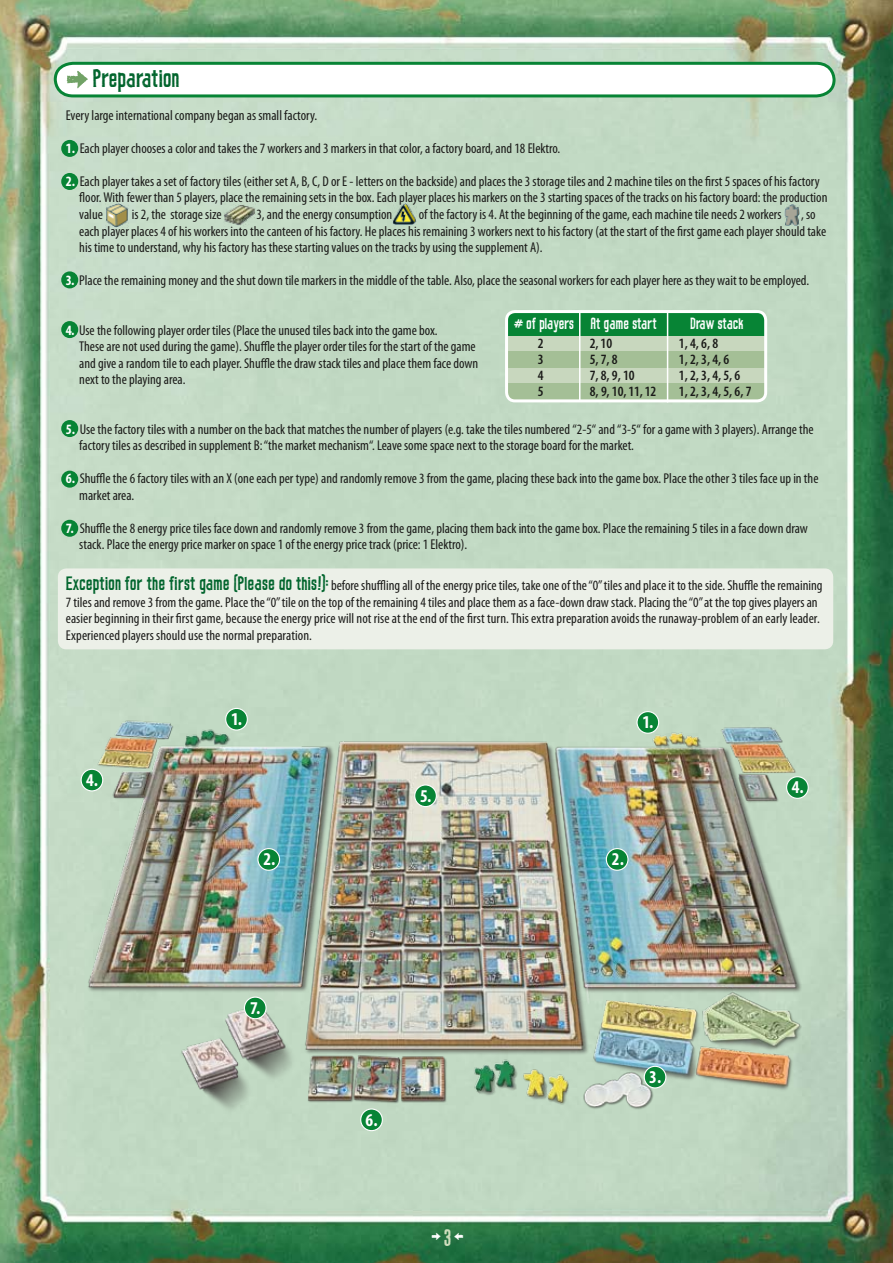
<style>
.page{position:relative;width:893px;height:1263px;background:#fff}
.page>*{position:absolute;margin:0;border:0;box-sizing:border-box;transform-origin:0 0}
.t1{font:24px "Waldmeister";color:#fff}
.t2{font:22.5px "Waldmeister";color:#00642c}
.t3{font:700 condensed 18.15px "Myriad Pro";color:#fff}
.t4{font:condensed 14.25px/16.5px "Myriad Pro";color:#1a1a18}
.t5{font:600 condensed 14.25px "Myriad Pro";color:#1a1a18}
.t6{font:14.25px "Waldmeister";color:#fff}
.s1{font-weight:700;color:#fff}
.s2{font-family:"Waldmeister";font-stretch:normal;font-size:17.25px;color:#00642c}
.s3{font-size:21px;color:#cfdebd}
</style>
<div class="page">
<img style="left:0;top:0;width:893px;height:1263px">
<div style="left:61px;top:140px;width:17px;height:17px;background:#078435;border-radius:50%"></div>
<div style="left:61px;top:173px;width:17px;height:17px;background:#078435;border-radius:50%"></div>
<div style="left:61px;top:271px;width:17px;height:17px;background:#078435;border-radius:50%"></div>
<div style="left:58px;top:568px;width:775px;height:81px;background:#ecf0e8;border-radius:9px"></div>
<div style="left:61px;top:321px;width:17px;height:17px;background:#078435;border-radius:50%"></div>
<div style="left:61px;top:420px;width:17px;height:17px;background:#078435;border-radius:50%"></div>
<div style="left:61px;top:471px;width:17px;height:17px;background:#078435;border-radius:50%"></div>
<div style="left:61px;top:520px;width:17px;height:17px;background:#078435;border-radius:50%"></div>
<div style="left:507px;top:312px;width:259px;height:89px;background:#a4bf96;border-radius:9px"></div>
<div style="left:507px;top:312px;width:259px;height:24px;background:#078435"></div>
<div style="left:507px;top:336px;width:259px;height:15px;background:#c8d7be"></div>
<div style="left:507px;top:368px;width:259px;height:15px;background:#c8d7be"></div>
<div style="left:505px;top:310px;width:262px;height:92px;border:3px solid #fff;border-radius:9px"></div>
<hr style="left:579px;top:311px;width:1px;height:90px;background:#fff">
<hr style="left:667px;top:313px;width:1px;height:89px;background:#fff">
<svg style="left:52px;top:60px;width:785px;height:39px"></svg>
<img style="left:223px;top:194px;width:32px;height:32px">
<img style="left:106px;top:203px;width:22px;height:24px">
<img style="left:393px;top:203px;width:24px;height:21px">
<img style="left:77px;top:712px;width:739px;height:403px">
<div style="left:226px;top:708px;width:21px;height:22px;background:#078435;border-radius:50%"></div>
<div style="left:225px;top:708px;width:23px;height:23px;border:1px solid #fff;border-radius:50%"></div>
<div style="left:258px;top:849px;width:22px;height:21px;background:#078435;border-radius:50%"></div>
<div style="left:257px;top:848px;width:23px;height:23px;border:1px solid #fff;border-radius:50%"></div>
<div style="left:644px;top:1066px;width:22px;height:22px;background:#078435;border-radius:50%"></div>
<div style="left:644px;top:1066px;width:22px;height:22px;border:1px solid #fff;border-radius:50%"></div>
<div style="left:81px;top:769px;width:22px;height:22px;background:#078435;border-radius:50%"></div>
<div style="left:81px;top:769px;width:22px;height:22px;border:1px solid #fff;border-radius:50%"></div>
<div style="left:415px;top:785px;width:21px;height:22px;background:#078435;border-radius:50%"></div>
<div style="left:414px;top:784px;width:23px;height:23px;border:1px solid #fff;border-radius:50%"></div>
<div style="left:361px;top:1109px;width:21px;height:22px;background:#078435;border-radius:50%"></div>
<div style="left:360px;top:1108px;width:23px;height:23px;border:1px solid #fff;border-radius:50%"></div>
<div style="left:244px;top:997px;width:22px;height:22px;background:#078435;border-radius:50%"></div>
<div style="left:244px;top:996px;width:23px;height:23px;border:1px solid #fff;border-radius:50%"></div>
<div style="left:637px;top:712px;width:22px;height:21px;background:#078435;border-radius:50%"></div>
<div style="left:636px;top:711px;width:23px;height:23px;border:1px solid #fff;border-radius:50%"></div>
<div style="left:787px;top:777px;width:21px;height:21px;background:#078435;border-radius:50%"></div>
<div style="left:786px;top:776px;width:23px;height:23px;border:1px solid #fff;border-radius:50%"></div>
<div style="left:606px;top:849px;width:22px;height:21px;background:#078435;border-radius:50%"></div>
<div style="left:606px;top:848px;width:22px;height:23px;border:1px solid #fff;border-radius:50%"></div>
<img style="left:784px;top:204px;width:16px;height:21px">
<h2 class="t2" style="left:93px;top:63px;width:88px">Preparation</h2>
<p class="t4" style="left:66px;top:107px;width:253px">Every large international company began as small factory.</p>
<p class="t4" style="left:66px;top:140px;width:496px"><span class="s1">1.</span> Each player chooses a color and takes the 7 workers and 3 markers in that color, a factory board, and 18 Elektro.</p>
<p class="t4" style="left:79px;top:173px;width:750px;text-indent:-13px"><span class="s1">2.</span> Each player takes a set of factory tiles (either set A, B, C, D or E - letters on the backside) and places the 3 storage tiles and 2 machine tiles on the first 5 spaces of his factory floor. With fewer than 5 players, place the remaining sets in the box. Each player places his markers on the 3 starting spaces of the tracks on his factory board: the production value</p>
<p class="t4" style="left:132px;top:206px;width:91px">is 2, the storage size</p>
<p class="t4" style="left:256px;top:206px;width:137px">3, and the energy consumption</p>
<p class="t4" style="left:419px;top:206px;width:364px">of the factory is 4. At the beginning of the game, each machine tile needs 2 workers</p>
<p class="t4" style="left:79px;top:206px;width:748px;text-indent:722px">, so each player places 4 of his workers into the canteen of his factory. He places his remaining 3 workers next to his factory (at the start of the first game each player should take his time to understand, why his factory has these starting values on the tracks by using the supplement A).</p>
<p class="t4" style="left:66px;top:272px;width:745px"><span class="s1">3.</span> Place the remaining money and the shut down tile markers in the middle of the table. Also, place the seasonal workers for each player here as they wait to be employed.</p>
<p class="t4" style="left:79px;top:321px;width:401px;text-indent:-13px"><span class="s1">4.</span> Use the following player order tiles (Place the unused tiles back into the game box.<br>These are not used during the game). Shuffle the player order tiles for the start of the game and give a random tile to each player. Shuffle the draw stack tiles and place them face down next to the playing area.</p>
<p class="t4" style="left:79px;top:420px;width:736px;text-indent:-13px"><span class="s1">5.</span> Use the factory tiles with a number on the back that matches the number of players (e.g. take the tiles numbered “2-5“ and “3-5“ for a game with 3 players). Arrange the factory tiles as described in supplement B: “the market mechanism“. Leave some space next to the storage board for the market.</p>
<p class="t4" style="left:79px;top:470px;width:741px;text-indent:-13px"><span class="s1">6.</span> Shuffle the 6 factory tiles with an X (one each per type) and randomly remove 3 from the game, placing these back into the game box. Place the other 3 tiles face up in the market area.</p>
<p class="t4" style="left:79px;top:519px;width:730px;text-indent:-13px"><span class="s1">7.</span> Shuffle the 8 energy price tiles face down and randomly remove 3 from the game, placing them back into the game box. Place the remaining 5 tiles in a face down draw stack. Place the energy price marker on space 1 of the energy price track (price: 1 Elektro).</p>
<p class="t4" style="left:66px;top:577px;width:758px"><span class="s2">Exception for the first game (Please do this!):</span> before shuffling all of the energy price tiles, take one of the “0” tiles and place it to the side. Shuffle the remaining 7 tiles and remove 3 from the game. Place the “0” tile on the top of the remaining 4 tiles and place them as a face-down draw stack. Placing the “0” at the top gives players an easier beginning in their first game, because the energy price will not rise at the end of the first turn. This extra preparation avoids the runaway-problem of an early leader.<br>Experienced players should use the normal preparation.</p>
<p class="t6" style="left:514px;top:314px;width:144px"># of players At game start</p>
<p class="t6" style="left:690px;top:314px;width:55px">Draw stack</p>
<p class="t5" style="left:538px;top:334px;width:7px">2</p>
<p class="t5" style="left:590px;top:334px;width:24px">2, 10</p>
<p class="t5" style="left:679px;top:334px;width:41px">1,4,6,8</p>
<p class="t5" style="left:538px;top:350px;width:7px">3</p>
<p class="t5" style="left:590px;top:350px;width:30px">5,7,8</p>
<p class="t5" style="left:679px;top:350px;width:52px">1,2,3,4,6</p>
<p class="t5" style="left:538px;top:366px;width:7px">4</p>
<p class="t5" style="left:590px;top:366px;width:47px">7, 8, 9, 10</p>
<p class="t5" style="left:679px;top:366px;width:63px">1,2,3,4,5,6</p>
<p class="t5" style="left:538px;top:382px;width:7px">5</p>
<p class="t5" style="left:590px;top:382px;width:68px">8, 9, 10, 11, 12</p>
<p class="t5" style="left:679px;top:382px;width:74px">1,2,3,4,5,6,7</p>
<p class="t3" style="left:86px;top:769px;width:13px">4.</p>
<p class="t3" style="left:231px;top:708px;width:12px">1.</p>
<p class="t3" style="left:264px;top:848px;width:13px">2.</p>
<p class="t3" style="left:250px;top:996px;width:12px">7.</p>
<p class="t3" style="left:420px;top:784px;width:13px">5.</p>
<p class="t3" style="left:366px;top:1108px;width:13px">6.</p>
<h1 class="t1" style="left:429px;top:1221px;width:36px">≥<span class="s3">3</span>≤</h1>
<p class="t3" style="left:642px;top:711px;width:12px">1.</p>
<p class="t3" style="left:612px;top:848px;width:13px">2.</p>
<p class="t3" style="left:649px;top:1066px;width:13px">3.</p>
<p class="t3" style="left:792px;top:776px;width:13px">4.</p>
</div>
